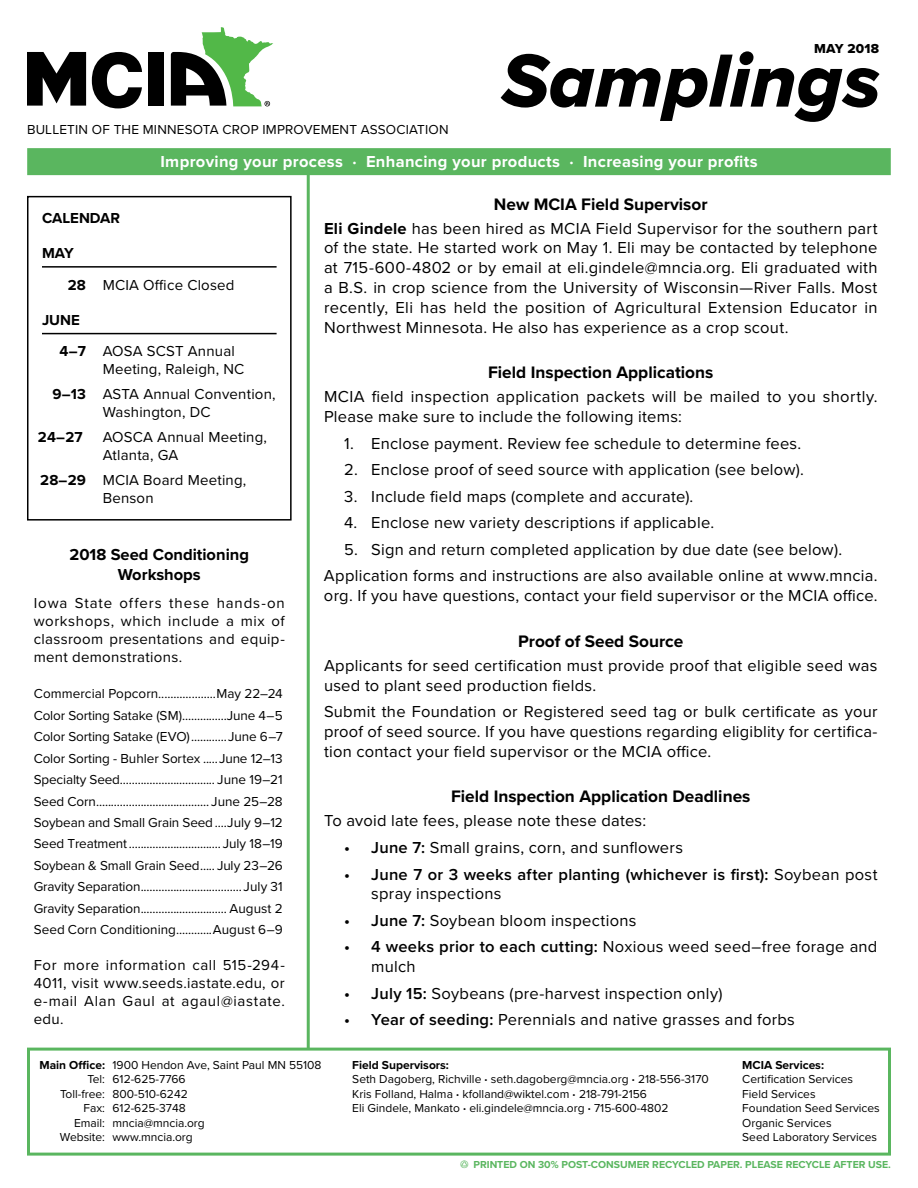
<style>
.page{position:relative;width:918px;height:1188px;background:#fff}
.page>*{position:absolute;margin:0;border:0;box-sizing:border-box;transform-origin:0 0}
.t1{font:78px "Proxima Nova Extrabld It";color:#000}
.t2{font:700 17.25px "Proxima Nova";color:#000}
.t3{font:16.5px/19.8px "Proxima Nova";letter-spacing:.015em;color:#000}
.t4{font:600 16.5px/19.8px "Proxima Nova";letter-spacing:.015em;color:#000}
.t5{font:700 16.5px "Proxima Nova";letter-spacing:.02em;color:#fff}
.t6{font:700 16.5px/19.8px "Proxima Nova";color:#000;text-align:center}
.t7{font:15px/18px "Proxima Nova";letter-spacing:.015em;color:#000}
.t8{font:700 15px "Proxima Nova";color:#000}
.t9{font:13.5px/21.5px "Proxima Nova";letter-spacing:.005em;color:#000;text-align:justify}
.t10{font:13.5px "Proxima Nova Extrabld";letter-spacing:.015em;color:#000}
.t11{font:12px/14.4px "Proxima Nova";color:#000}
.t12{font:700 12px "Proxima Nova";color:#000}
.t13{font:700 10.5px "Proxima Nova";color:#5ab65f}
.s1{font-weight:700}
.s2{font-weight:600}
.s3{font-weight:400}
</style>
<div class="page">
<div style="left:29px;top:149px;width:860px;height:25px;background:#5ab65f"></div>
<div style="left:27px;top:148px;width:864px;height:27px;border:3px solid #5ab65f"></div>
<svg style="left:27px;top:52px;width:59px;height:54px"></svg>
<div style="left:148px;top:52px;width:16px;height:54px;background:#000"></div>
<svg style="left:92px;top:52px;width:50px;height:56px"></svg>
<svg style="left:171px;top:27px;width:102px;height:79px"></svg>
<hr style="left:307px;top:169px;width:3px;height:880px;background:#5ab65f">
<div style="left:27px;top:1048px;width:864px;height:108px;border:3px solid #5ab65f"></div>
<hr style="left:42px;top:266px;width:235px;height:2px;background:#000">
<hr style="left:42px;top:333px;width:235px;height:1px;background:#000">
<div style="left:27px;top:196px;width:265px;height:325px;border:2px solid #000"></div>
<p class="t9" style="left:27px;top:118px;width:423px">BULLETIN OF THE MINNESOTA CROP IMPROVEMENT ASSOCIATION</p>
<p class="t10" style="left:814px;top:39px;width:66px">MAY 2018</p>
<h1 class="t1" style="left:501px;top:22px;width:381px">Samplings</h1>
<p class="t5" style="left:160px;top:149px;width:599px">Improving your process · Enhancing your products · Increasing your profits</p>
<p class="t8" style="left:42px;top:207px;width:80px">CALENDAR</p>
<p class="t7" style="left:68px;top:237px;width:168px;line-height:31.5px;text-indent:-26px"><span class="s1">MAY<br>28</span> MCIA Office Closed</p>
<p class="t7" style="left:60px;top:303px;width:177px;line-height:31.5px;text-indent:-18px"><span class="s1">JUNE<br>4–7</span> AOSA SCST Annual</p>
<p class="t7" style="left:52px;top:356px;width:225px;line-height:24.8px;text-indent:50px">Meeting, Raleigh, NC<br><span class="s1">9–13</span> ASTA Annual Convention,</p>
<p class="t7" style="left:103px;top:402px;width:109px">Washington, DC</p>
<p class="t8" style="left:38px;top:426px;width:46px">24–27</p>
<p class="t7" style="left:103px;top:427px;width:166px">AOSCA Annual Meeting,<br>Atlanta, GA</p>
<p class="t7" style="left:103px;top:470px;width:145px;text-indent:-63px"><span class="s1">28–29</span> MCIA Board Meeting,<br>Benson</p>
<p class="t6" style="left:70px;top:544px;width:181px">2018 Seed Conditioning<br>Workshops</p>
<p class="t7" style="left:34px;top:594px;width:253px;text-align:justify">Iowa State offers these hands-on workshops, which include a mix of classroom presentations and equip&shy;ment demonstrations.</p>
<p class="t9" style="left:34px;top:683px;width:251px">Commercial Popcorn...................May 22–24<br>Color Sorting Satake (SM)...............June 4–5<br>Color Sorting Satake (EVO)............June 6–7<br>Color Sorting - Buhler Sortex .....June 12–13<br>Specialty Seed................................ June 19–21<br>Seed Corn...................................... June 25–28<br>Soybean and Small Grain Seed....July 9–12<br>Seed Treatment............................... July 18–19<br>Soybean &amp; Small Grain Seed..... July 23–26<br>Gravity Separation.................................. July 31<br>Gravity Separation............................. August 2<br>Seed Corn Conditioning............August 6–9</p>
<p class="t7" style="left:34px;top:955px;width:253px;text-align:justify">For more information call 515-294- 4011, visit www.seeds.iastate.edu, or e-mail Alan Gaul at agaul@iastate. edu.</p>
<p class="t2" style="left:494px;top:191px;width:215px">New MCIA Field Supervisor</p>
<p class="t3" style="left:324px;top:218px;width:555px;text-align:justify"><span class="s1">Eli Gindele</span> has been hired as MCIA Field Supervisor for the southern part of the state. He started work on May 1. Eli may be contacted by telephone at 715-600-4802 or by email at eli.gindele@mncia.org. Eli graduated with a B.S. in crop science from the University of Wisconsin—River Falls. Most recently, Eli has held the position of Agricultural Extension Educator in Northwest Minnesota. He also has experience as a crop scout.</p>
<p class="t2" style="left:488px;top:360px;width:227px">Field Inspection Applications</p>
<p class="t3" style="left:324px;top:386px;width:555px">MCIA field inspection application packets will be mailed to you shortly.<br>Please make sure to include the following items:</p>
<p class="t3" style="left:344px;top:433px;width:459px">1. Enclose payment. Review fee schedule to determine fees.</p>
<p class="t3" style="left:344px;top:459px;width:461px">2. Enclose proof of seed source with application (see below).</p>
<p class="t3" style="left:344px;top:486px;width:351px">3. Include field maps (complete and accurate).</p>
<p class="t3" style="left:344px;top:512px;width:371px">4. Enclose new variety descriptions if applicable.</p>
<p class="t3" style="left:324px;top:535px;width:555px;line-height:26.5px;text-indent:20px">5. Sign and return completed application by due date (see below).<br>Application forms and instructions are also available online at www.mncia.</p>
<p class="t3" style="left:324px;top:585px;width:555px">org. If you have questions, contact your field supervisor or the MCIA office.</p>
<p class="t2" style="left:518px;top:628px;width:167px">Proof of Seed Source</p>
<p class="t3" style="left:324px;top:655px;width:555px">Applicants for seed certification must provide proof that eligible seed was used to plant seed production fields.</p>
<p class="t3" style="left:324px;top:701px;width:555px;text-align:justify">Submit the Foundation or Registered seed tag or bulk certificate as your proof of seed source. If you have questions regarding eligiblity for certifica&shy;tion contact your field supervisor or the MCIA office.</p>
<p class="t2" style="left:451px;top:784px;width:301px">Field Inspection Application Deadlines</p>
<p class="t3" style="left:324px;top:810px;width:324px">To avoid late fees, please note these dates:</p>
<p class="t3" style="left:344px;top:837px;width:340px"><span class="s2">• June 7:</span> Small grains, corn, and sunflowers</p>
<p class="t4" style="left:371px;top:864px;width:508px;text-indent:-27px">• June 7 or 3 weeks after planting (whichever is first): <span class="s3">Soybean post spray inspections</span></p>
<p class="t3" style="left:344px;top:910px;width:294px"><span class="s2">• June 7:</span> Soybean bloom inspections</p>
<p class="t3" style="left:371px;top:936px;width:508px;text-indent:-27px"><span class="s2">• 4 weeks prior to each cutting:</span> Noxious weed seed–free forage and mulch</p>
<p class="t3" style="left:344px;top:983px;width:380px"><span class="s2">• July 15:</span> Soybeans (pre-harvest inspection only)</p>
<p class="t3" style="left:344px;top:1009px;width:452px"><span class="s2">• Year of seeding:</span> Perennials and native grasses and forbs</p>
<p class="t11" style="left:39px;top:1057px;width:284px"><span class="s1">Main Office:</span> 1900 Hendon Ave, Saint Paul MN 55108</p>
<p class="t11" style="left:87px;top:1072px;width:100px">Tel: 612-625-7766</p>
<p class="t11" style="left:60px;top:1086px;width:129px">Toll-free: 800-510-6242</p>
<p class="t11" style="left:83px;top:1101px;width:104px">Fax: 612-625-3748</p>
<p class="t11" style="left:74px;top:1115px;width:132px">Email: mncia@mncia.org</p>
<p class="t11" style="left:60px;top:1129px;width:134px">Website: www.mncia.org</p>
<p class="t11" style="left:352px;top:1057px;width:358px"><span class="s1">Field Supervisors:<br></span>Seth Dagoberg, Richville <span class="s1">·</span> seth.dagoberg@mncia.org <span class="s1">·</span> 218-556-3170<br>Kris Folland, Halma <span class="s1">·</span> kfolland@wiktel.com <span class="s1">·</span> 218-791-2156<br>Eli Gindele, Mankato <span class="s1">·</span> eli.gindele@mncia.org <span class="s1">·</span> 715-600-4802</p>
<p class="t12" style="left:742px;top:1056px;width:83px">MCIA Services:</p>
<p class="t11" style="left:742px;top:1072px;width:139px">Certification Services<br>Field Services<br>Foundation Seed Services<br>Organic Services<br>Seed Laboratory Services</p>
<p class="t13" style="left:460px;top:1157px;width:433px">♽ PRINTED ON 30% POST-CONSUMER RECYCLED PAPER. PLEASE RECYCLE AFTER USE.</p>
</div>
